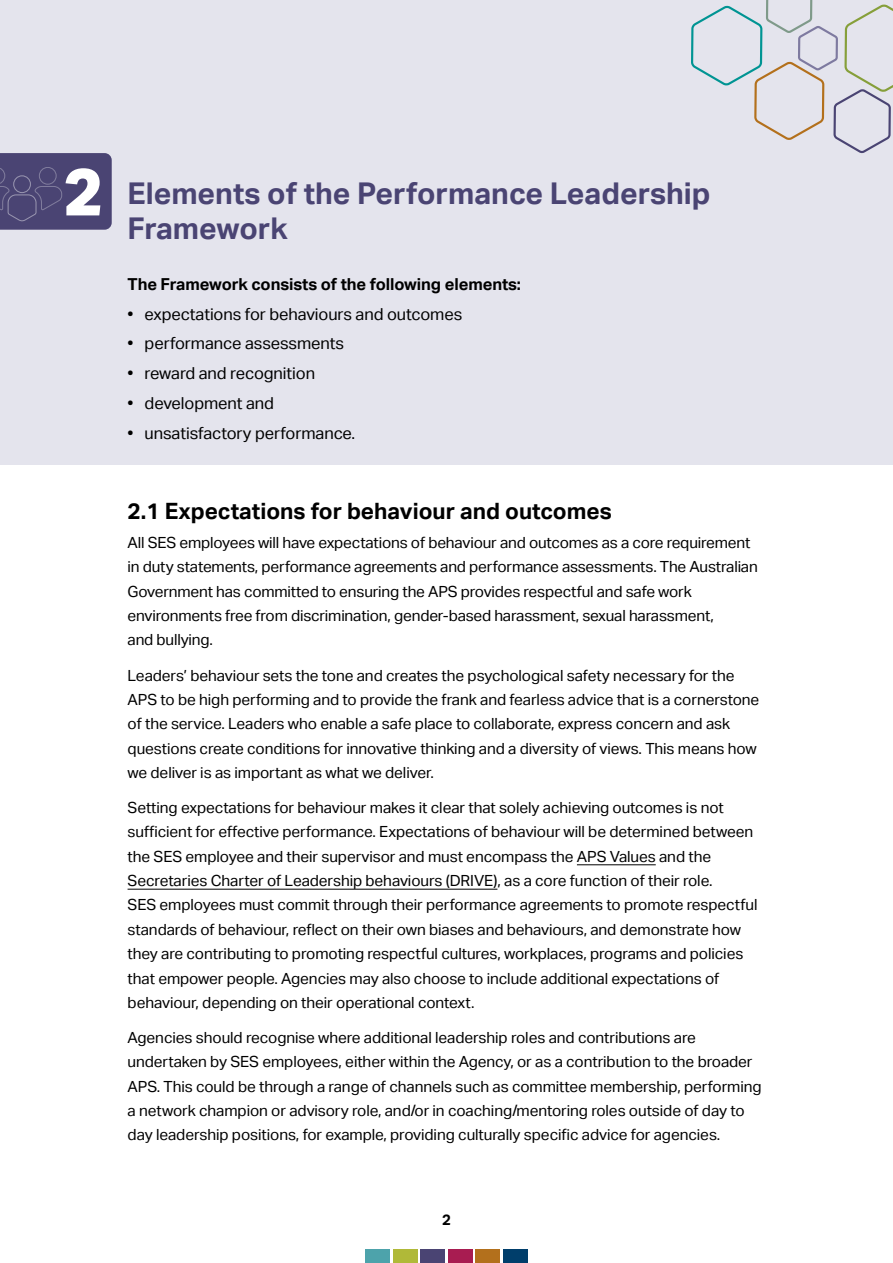
<style>
.page{position:relative;width:893px;height:1263px;background:#fff}
.page>*{position:absolute;margin:0;border:0;box-sizing:border-box;transform-origin:0 0}
.t1{font:800 66.45px "Aktiv Grotesk";color:#fff}
.t2{font:700 30px/34.5px "Aktiv Grotesk";color:#4a4473}
.t3{font:700 22.5px "Aktiv Grotesk";color:#000}
.t4{font:16.5px "Aktiv Grotesk";letter-spacing:-.005em;color:#000}
.t5{font:700 16.5px "Aktiv Grotesk";letter-spacing:-.005em;color:#000}
.t6{font:15.3px/24.3px "Aktiv Grotesk";letter-spacing:-.005em;color:#000}
.t7{font:700 15px "Aktiv Grotesk";color:#000}
</style>
<div class="page">
<div style="left:393px;top:1249px;width:24px;height:14px;background:#b0b938"></div>
<div style="left:365px;top:1249px;width:25px;height:14px;background:#4da3ab"></div>
<div style="left:420px;top:1249px;width:25px;height:14px;background:#4a4473"></div>
<div style="left:448px;top:1249px;width:24px;height:14px;background:#a81c51"></div>
<div style="left:476px;top:1249px;width:24px;height:14px;background:#b3701c"></div>
<div style="left:503px;top:1249px;width:25px;height:14px;background:#003e6b"></div>
<div style="left:0;top:0;width:893px;height:464px;background:#e4e4ed"></div>
<svg style="left:691px;top:0;width:202px;height:153px"></svg>
<hr style="left:577px;top:864px;width:79px;height:1px;background:#000">
<hr style="left:128px;top:889px;width:369px;height:1px;background:#000">
<svg style="left:0;top:153px;width:112px;height:77px;background:#4d4775"></svg>
<div style="left:13px;top:175px;width:18px;height:18px;border:1px solid #fff;border-radius:50%"></div>
<h1 class="t1" style="left:63px;top:154px;width:41px">2</h1>
<h2 class="t2" style="left:128px;top:177px;width:584px">Elements of the Performance Leadership<br>Framework</h2>
<p class="t5" style="left:128px;top:274px;width:395px">The Framework consists of the following elements:</p>
<p class="t4" style="left:128px;top:304px;width:336px">• expectations for behaviours and outcomes</p>
<p class="t4" style="left:128px;top:334px;width:218px">• performance assessments</p>
<p class="t4" style="left:128px;top:364px;width:189px">• reward and recognition</p>
<p class="t4" style="left:128px;top:393px;width:148px">• development and</p>
<p class="t4" style="left:128px;top:423px;width:229px">• unsatisfactory performance.</p>
<h3 class="t3" style="left:128px;top:498px;width:486px">2.1 Expectations for behaviour and outcomes</h3>
<p class="t6" style="left:128px;top:531px;width:632px">All SES employees will have expectations of behaviour and outcomes as a core requirement in duty statements, performance agreements and performance assessments. The Australian Government has committed to ensuring the APS provides respectful and safe work environments free from discrimination, gender-based harassment, sexual harassment,<br>and bullying.</p>
<p class="t6" style="left:128px;top:663px;width:633px">Leaders’ behaviour sets the tone and creates the psychological safety necessary for the APS to be high performing and to provide the frank and fearless advice that is a cornerstone of the service. Leaders who enable a safe place to collaborate, express concern and ask questions create conditions for innovative thinking and a diversity of views. This means how we deliver is as important as what we deliver.</p>
<p class="t6" style="left:128px;top:795px;width:631px">Setting expectations for behaviour makes it clear that solely achieving outcomes is not sufficient for effective performance. Expectations of behaviour will be determined between the SES employee and their supervisor and must encompass the APS Values and the Secretaries Charter of Leadership behaviours (DRIVE), as a core function of their role.<br>SES employees must commit through their performance agreements to promote respectful standards of behaviour, reflect on their own biases and behaviours, and demonstrate how they are contributing to promoting respectful cultures, workplaces, programs and policies that empower people. Agencies may also choose to include additional expectations of behaviour, depending on their operational context.</p>
<p class="t6" style="left:128px;top:1025px;width:635px">Agencies should recognise where additional leadership roles and contributions are undertaken by SES employees, either within the Agency, or as a contribution to the broader APS. This could be through a range of channels such as committee membership, performing a network champion or advisory role, and/or in coaching/mentoring roles outside of day to day leadership positions, for example, providing culturally specific advice for agencies.</p>
<p class="t7" style="left:442px;top:1211px;width:10px">2</p>
</div>
